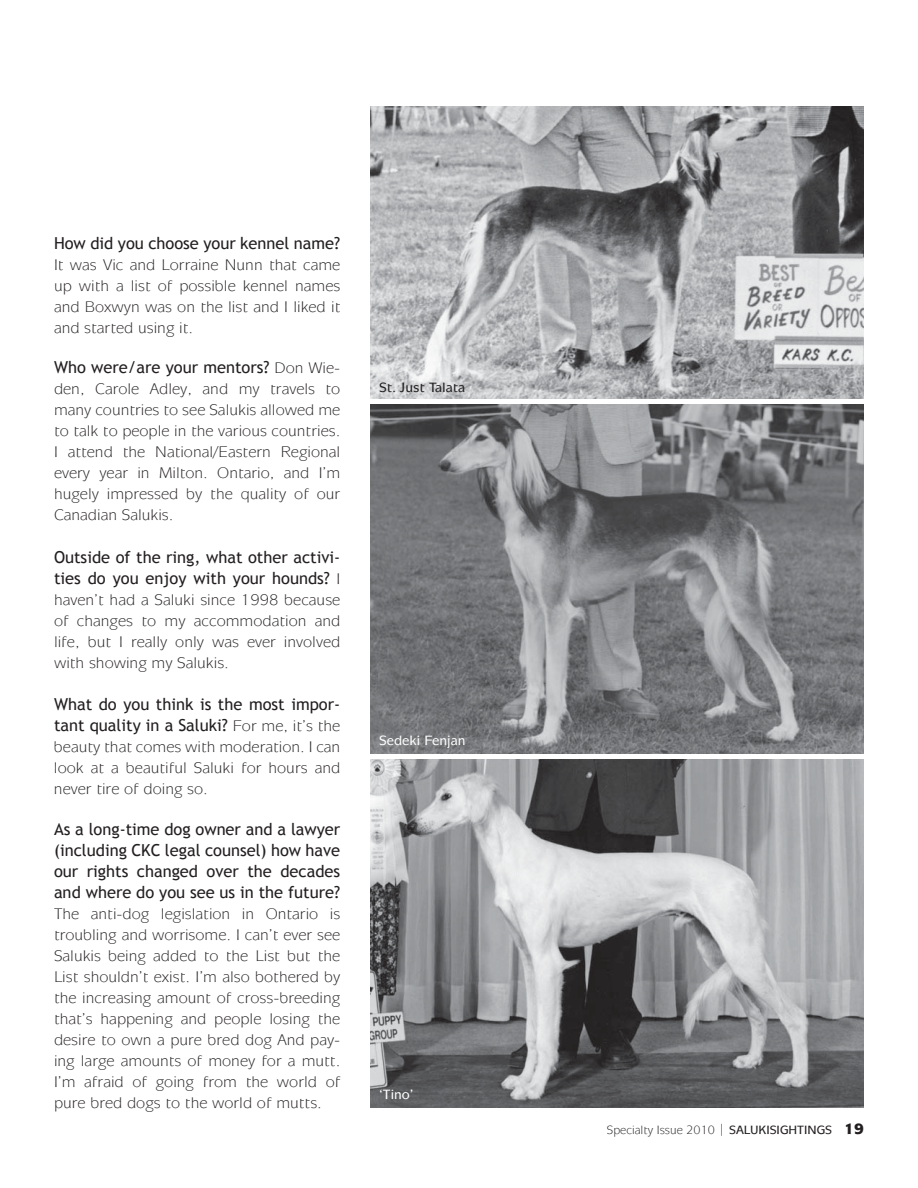
<style>
.page{position:relative;width:918px;height:1188px;background:#fff}
.page>*{position:absolute;margin:0;border:0;box-sizing:border-box;transform-origin:0 0}
.t1{font:16.5px/21px "Trebuchet MS";color:#231f20}
.t2{font:15.3px/21px "Mixage IT Cby BT";color:#231f20;text-align:justify}
.t3{font:500 13.5px "Mixage IT Cby BT";color:#fff}
.t4{font:500 13.5px "Mixage IT Cby BT";color:#231f20}
.t5{font:12px "Mixage IT Cby BT";color:#231f20}
.s1{font-family:"Mixage IT Cby BT";font-size:15.3px}
.s2{font-weight:500}
.s3{font-weight:900;font-size:15px}
</style>
<div class="page">
<img style="left:370px;top:759px;width:494px;height:349px">
<img style="left:370px;top:404px;width:494px;height:349px">
<img style="left:370px;top:107px;width:494px;height:291px">
<p class="t1" style="left:54px;top:232px;width:288px">How did you choose your kennel name?</p>
<p class="t2" style="left:54px;top:254px;width:288px">It was Vic and Lorraine Nunn that came up with a list of possible kennel names and Boxwyn was on the list and I liked it and started using it.</p>
<p class="t1" style="left:54px;top:357px;width:288px">Who were/are your mentors? <span class="s1">Don Wie-</span></p>
<p class="t2" style="left:54px;top:378px;width:288px">den, Carole Adley, and my travels to many countries to see Salukis allowed me to talk to people in the various countries.<br>I attend the National/Eastern Regional every year in Milton. Ontario, and I’m hugely impressed by the quality of our Canadian Salukis.</p>
<p class="t1" style="left:54px;top:546px;width:288px">Outside of the ring, what other activi&shy;ties do you enjoy with your hounds? <span class="s1">I</span></p>
<p class="t2" style="left:54px;top:589px;width:288px">haven’t had a Saluki since 1998 because of changes to my accommodation and life, but I really only was ever involved with showing my Salukis.</p>
<p class="t1" style="left:54px;top:694px;width:288px">What do you think is the most impor&shy;tant quality in a Saluki? <span class="s1">For me, it’s the</span></p>
<p class="t2" style="left:54px;top:737px;width:288px">beauty that comes with moderation. I can look at a beautiful Saluki for hours and never tire of doing so.</p>
<p class="t1" style="left:54px;top:818px;width:288px;text-align:justify">As a long-time dog owner and a lawyer (including CKC legal counsel) how have our rights changed over the decades and where do you see us in the future?</p>
<p class="t2" style="left:54px;top:903px;width:288px">The anti-dog legislation in Ontario is troubling and worrisome. I can’t ever see Salukis being added to the List but the List shouldn’t exist. I’m also bothered by the increasing amount of cross-breeding that’s happening and people losing the desire to own a pure bred dog And pay&shy;ing large amounts of money for a mutt.<br>I’m afraid of going from the world of pure bred dogs to the world of mutts.</p>
<p class="t4" style="left:379px;top:379px;width:88px">St. Just Talata</p>
<p class="t3" style="left:379px;top:732px;width:88px">Sedeki Fenjan</p>
<p class="t3" style="left:379px;top:1086px;width:36px">‘Tino’</p>
<p class="t5" style="left:607px;top:1123px;width:259px">Specialty Issue 2010 | <span class="s2">SALUKISIGHTINGS</span> <span class="s3">19</span></p>
</div>
